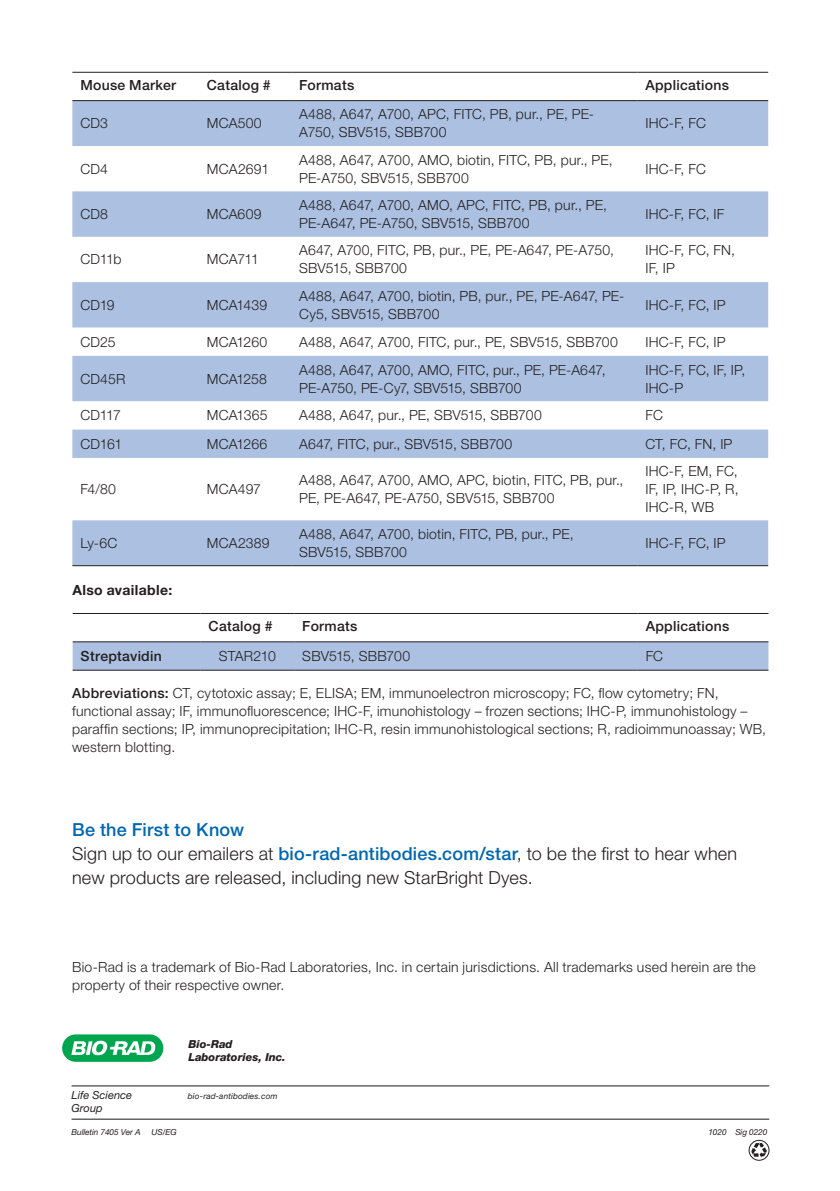
<style>
.page{position:relative;width:840px;height:1191px;background:#fff}
.page>*{position:absolute;margin:0;border:0;box-sizing:border-box;transform-origin:0 0}
.t1{font:300 18px/24px "Helvetica Neue LT Std";letter-spacing:.01em;color:#231f20}
.table_body{font:300 14px/18px "Helvetica Neue LT Std";letter-spacing:.01em;color:#231f20}
._08_bullet_short{font:300 14px/18px "Helvetica Neue LT Std";letter-spacing:.02em;color:#231f20}
.table_headings{font:500 14px "Helvetica Neue LT Std";letter-spacing:.02em;color:#231f20}
.table_headings-2{font:700 14px "Helvetica Neue LT Std";letter-spacing:.025em;color:#231f20}
._08_bullet_short-2{font:300 14px "Helvetica Neue LT Std";color:#231f20}
._08_bullet_short-3{font:300 14px "Helvetica Neue LT Std";letter-spacing:-.01em;color:#231f20}
.t2{font:italic 800 11px/12.4px "Helvetica Neue LT Std";color:#231f20}
.t3{font:italic 11px/12.4px "Helvetica Neue LT Std";color:#231f20}
.t4{font:italic 8.2px "Helvetica Neue LT Std";letter-spacing:-.01em;color:#231f20}
.t5{font:italic 8.2px "Helvetica Neue LT Std";letter-spacing:.015em;color:#231f20}
.s1{font-weight:500}
.s2{font-weight:500;color:#0067b1}
</style>
<div class="page">
<svg style="left:72px;top:101px;width:695px;height:136px;fill:#acc0e1"></svg>
<div style="left:72px;top:282px;width:695px;height:45px;background:#acc0e1"></div>
<svg style="left:72px;top:356px;width:695px;height:209px;fill:#acc0e1"></svg>
<hr style="left:72px;top:565px;width:127px;height:1px;background:#231f20">
<hr style="left:199px;top:565px;width:92px;height:1px;background:#231f20">
<hr style="left:291px;top:565px;width:346px;height:1px;background:#231f20">
<hr style="left:637px;top:565px;width:130px;height:1px;background:#231f20">
<hr style="left:72px;top:72px;width:127px;height:1px;background:#231f20">
<hr style="left:199px;top:72px;width:92px;height:1px;background:#231f20">
<hr style="left:291px;top:72px;width:346px;height:1px;background:#231f20">
<hr style="left:637px;top:72px;width:130px;height:1px;background:#231f20">
<hr style="left:72px;top:100px;width:127px;height:1px;background:#231f20">
<hr style="left:199px;top:100px;width:92px;height:1px;background:#231f20">
<hr style="left:291px;top:100px;width:346px;height:1px;background:#231f20">
<hr style="left:637px;top:100px;width:130px;height:1px;background:#231f20">
<hr style="left:71px;top:1085px;width:697px;height:1px;background:#231f20">
<hr style="left:71px;top:1118px;width:697px;height:1px;background:#231f20">
<svg style="left:750px;top:1142px;width:16px;height:15px"></svg>
<div style="left:748px;top:1140px;width:20px;height:20px;border:1px solid #231f20;border-radius:50%"></div>
<div style="left:62px;top:1034px;width:101px;height:27px;background:#00a54f;border-radius:14px"></div>
<svg style="left:71px;top:1040px;width:85px;height:15px"></svg>
<svg style="left:73px;top:642px;width:695px;height:28px;background:#a8bcdc"></svg>
<hr style="left:73px;top:613px;width:127px;height:1px;background:#231f20">
<hr style="left:200px;top:613px;width:94px;height:1px;background:#231f20">
<hr style="left:294px;top:613px;width:343px;height:1px;background:#231f20">
<hr style="left:637px;top:613px;width:131px;height:1px;background:#231f20">
<hr style="left:73px;top:641px;width:127px;height:1px;background:#231f20">
<hr style="left:200px;top:641px;width:94px;height:1px;background:#231f20">
<hr style="left:294px;top:641px;width:343px;height:1px;background:#231f20">
<hr style="left:637px;top:641px;width:131px;height:1px;background:#231f20">
<hr style="left:73px;top:670px;width:127px;height:1px;background:#231f20">
<hr style="left:200px;top:670px;width:94px;height:1px;background:#231f20">
<hr style="left:294px;top:670px;width:343px;height:1px;background:#231f20">
<hr style="left:637px;top:670px;width:131px;height:1px;background:#231f20">
<p class="table_headings" style="left:80px;top:77px;width:97px">Mouse Marker</p>
<p class="table_headings" style="left:207px;top:77px;width:65px">Catalog #</p>
<p class="table_headings" style="left:299px;top:77px;width:57px">Formats</p>
<p class="table_headings" style="left:645px;top:77px;width:85px">Applications</p>
<p class="table_body" style="left:80px;top:114px;width:29px">CD3</p>
<p class="table_body" style="left:207px;top:114px;width:56px">MCA500</p>
<p class="table_body" style="left:299px;top:105px;width:296px">A488, A647, A700, APC, FITC, PB, pur., PE, PE-<br>A750, SBV515, SBB700</p>
<p class="table_body" style="left:645px;top:114px;width:62px">IHC-F, FC</p>
<p class="table_body" style="left:80px;top:159px;width:29px">CD4</p>
<p class="table_body" style="left:207px;top:159px;width:64px">MCA2691</p>
<p class="table_body" style="left:299px;top:150px;width:315px">A488, A647, A700, AMO, biotin, FITC, PB, pur., PE,<br>PE-A750, SBV515, SBB700</p>
<p class="table_body" style="left:645px;top:159px;width:62px">IHC-F, FC</p>
<p class="table_body" style="left:80px;top:205px;width:29px">CD8</p>
<p class="table_body" style="left:207px;top:205px;width:56px">MCA609</p>
<p class="table_body" style="left:299px;top:196px;width:309px">A488, A647, A700, AMO, APC, FITC, PB, pur., PE,<br>PE-A647, PE-A750, SBV515, SBB700</p>
<p class="table_body" style="left:645px;top:205px;width:80px">IHC-F, FC, IF</p>
<p class="table_body" style="left:80px;top:250px;width:43px">CD11b</p>
<p class="table_body" style="left:207px;top:250px;width:53px">MCA711</p>
<p class="table_body" style="left:299px;top:241px;width:316px">A647, A700, FITC, PB, pur., PE, PE-A647, PE-A750,<br>SBV515, SBB700</p>
<p class="table_body" style="left:645px;top:241px;width:91px">IHC-F, FC, FN,<br>IF, IP</p>
<p class="table_body" style="left:80px;top:295px;width:36px">CD19</p>
<p class="table_body" style="left:207px;top:295px;width:62px">MCA1439</p>
<p class="table_body" style="left:299px;top:286px;width:326px">A488, A647, A700, biotin, PB, pur., PE, PE-A647, PE-<br>Cy5, SBV515, SBB700</p>
<p class="table_body" style="left:645px;top:295px;width:82px">IHC-F, FC, IP</p>
<p class="table_body" style="left:80px;top:332px;width:37px">CD25</p>
<p class="table_body" style="left:207px;top:332px;width:62px">MCA1260</p>
<p class="table_body" style="left:299px;top:332px;width:320px">A488, A647, A700, FITC, pur., PE, SBV515, SBB700</p>
<p class="table_body" style="left:645px;top:332px;width:82px">IHC-F, FC, IP</p>
<p class="table_body" style="left:80px;top:369px;width:47px">CD45R</p>
<p class="table_body" style="left:207px;top:369px;width:62px">MCA1258</p>
<p class="table_body" style="left:299px;top:360px;width:308px">A488, A647, A700, AMO, FITC, pur., PE, PE-A647,<br>PE-A750, PE-Cy7, SBV515, SBB700</p>
<p class="table_body" style="left:645px;top:360px;width:101px">IHC-F, FC, IF, IP,<br>IHC-P</p>
<p class="table_body" style="left:80px;top:406px;width:42px">CD117</p>
<p class="table_body" style="left:207px;top:406px;width:62px">MCA1365</p>
<p class="table_body" style="left:299px;top:406px;width:244px">A488, A647, pur., PE, SBV515, SBB700</p>
<p class="table_body" style="left:645px;top:406px;width:19px">FC</p>
<p class="table_body" style="left:80px;top:434px;width:43px">CD161</p>
<p class="table_body" style="left:207px;top:434px;width:62px">MCA1266</p>
<p class="table_body" style="left:299px;top:434px;width:214px">A647, FITC, pur., SBV515, SBB700</p>
<p class="table_body" style="left:645px;top:434px;width:89px">CT, FC, FN, IP</p>
<p class="table_body" style="left:80px;top:480px;width:37px">F4/80</p>
<p class="table_body" style="left:207px;top:480px;width:56px">MCA497</p>
<p class="table_body" style="left:299px;top:471px;width:325px">A488, A647, A700, AMO, APC, biotin, FITC, PB, pur.,<br>PE, PE-A647, PE-A750, SBV515, SBB700</p>
<p class="table_body" style="left:645px;top:462px;width:95px;text-align:justify">IHC-F, EM, FC, IF, IP, IHC-P, R, IHC-R, WB</p>
<p class="table_body" style="left:80px;top:534px;width:39px">Ly-6C</p>
<p class="table_body" style="left:207px;top:534px;width:64px">MCA2389</p>
<p class="table_body" style="left:299px;top:525px;width:276px">A488, A647, A700, biotin, FITC, PB, pur., PE,<br>SBV515, SBB700</p>
<p class="table_body" style="left:645px;top:534px;width:82px">IHC-F, FC, IP</p>
<p class="table_headings-2" style="left:72px;top:581px;width:101px">Also available:</p>
<p class="table_headings" style="left:208px;top:618px;width:65px">Catalog #</p>
<p class="table_headings" style="left:302px;top:618px;width:57px">Formats</p>
<p class="table_headings" style="left:645px;top:618px;width:85px">Applications</p>
<p class="table_headings" style="left:81px;top:647px;width:83px">Streptavidin</p>
<p class="_08_bullet_short-3" style="left:219px;top:647px;width:59px">STAR210</p>
<p class="_08_bullet_short-2" style="left:302px;top:647px;width:109px">SBV515, SBB700</p>
<p class="_08_bullet_short" style="left:645px;top:647px;width:19px">FC</p>
<p class="_08_bullet_short" style="left:72px;top:683px;width:695px"><span class="s1">Abbreviations:</span> CT, cytotoxic assay; E, ELISA; EM, immunoelectron microscopy; FC, flow cytometry; FN, functional assay; IF, immunofluorescence; IHC-F, imunohistology – frozen sections; IHC-P, immunohistology – paraffin sections; IP, immunoprecipitation; IHC-R, resin immunohistological sections; R, radioimmunoassay; WB, western blotting.</p>
<p class="t1" style="left:72px;top:817px;width:666px"><span class="s2">Be the First to Know<br></span>Sign up to our emailers at <span class="s2">bio-rad-antibodies.com/star</span>, to be the first to hear when new products are released, including new StarBright Dyes.</p>
<p class="_08_bullet_short" style="left:72px;top:957px;width:684px">Bio-Rad is a trademark of Bio-Rad Laboratories, Inc. in certain jurisdictions. All trademarks used herein are the property of their respective owner.</p>
<p class="t2" style="left:188px;top:1038px;width:99px">Bio-Rad<br>Laboratories, Inc.</p>
<p class="t3" style="left:71px;top:1089px;width:62px">Life Science<br>Group</p>
<p class="t4" style="left:72px;top:1127px;width:70px">Bulletin 7405 Ver A</p>
<p class="t4" style="left:151px;top:1127px;width:27px">US/EG</p>
<p class="t4" style="left:708px;top:1127px;width:60px">1020 Sig 0220</p>
<p class="t5" style="left:188px;top:1091px;width:91px">bio-rad-antibodies.com</p>
</div>
